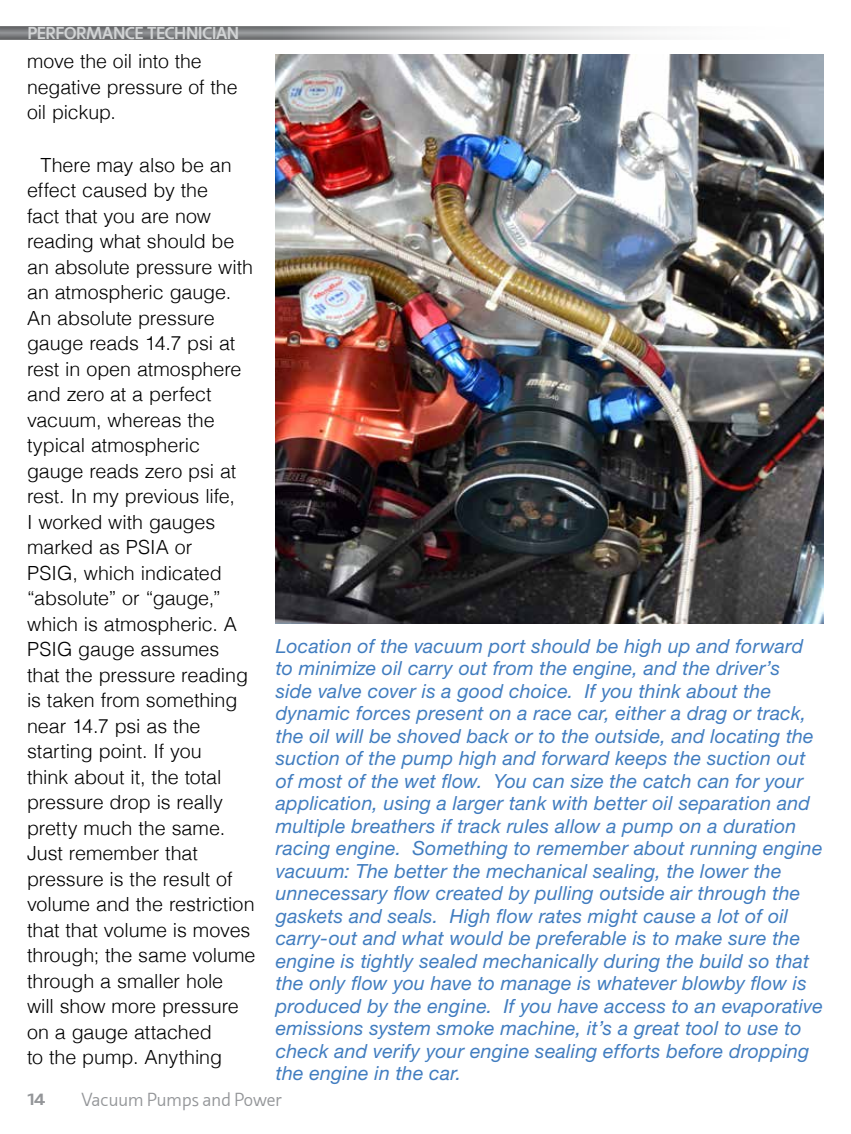
<style>
.page{position:relative;width:851px;height:1134px;background:#fff}
.page>*{position:absolute;margin:0;border:0;box-sizing:border-box;transform-origin:0 0}
.t1{font:italic 19.5px/22.5px "Helvetica Neue";letter-spacing:.01em;color:#417dc0}
.t2{font:300 19.5px/25.5px "Helvetica";letter-spacing:-.005em;color:#000}
.t3{font:300 18px "Machinato";letter-spacing:-.03em;color:#939598}
.t4{font:700 16.5px "Machinato";letter-spacing:-.01em;color:#d1d3d4}
.t5{font:700 16.5px "Machinato";color:#939598;scale:1.1 1}
</style>
<div class="page">
<div style="left:0;top:26px;width:825px;height:14px;background:#000;opacity:.5"></div>
<img style="left:276px;top:54px;width:548px;height:570px">
<p class="t4" style="left:27px;top:22px;width:213px">PERFORMANCE TECHNICIAN</p>
<p class="t2" style="left:27px;top:47px;width:212px">move the oil into the negative pressure of the oil pickup.</p>
<p class="t2" style="left:27px;top:150px;width:230px;text-indent:13px">There may also be an effect caused by the<br>fact that you are now reading what should be an absolute pressure with an atmospheric gauge.<br>An absolute pressure gauge reads 14.7 psi at rest in open atmosphere and zero at a perfect vacuum, whereas the typical atmospheric gauge reads zero psi at rest. In my previous life,<br>I worked with gauges marked as PSIA or<br>PSIG, which indicated “absolute” or “gauge,” which is atmospheric. A<br>PSIG gauge assumes that the pressure reading is taken from something near 14.7 psi as the starting point. If you<br>think about it, the total pressure drop is really pretty much the same.<br>Just remember that pressure is the result of volume and the restriction that that volume is moves through; the same volume through a smaller hole<br>will show more pressure on a gauge attached<br>to the pump. Anything</p>
<p class="t1" style="left:276px;top:634px;width:548px">Location of the vacuum port should be high up and forward to minimize oil carry out from the engine, and the driver’s<br>side valve cover is a good choice. If you think about the dynamic forces present on a race car, either a drag or track, the oil will be shoved back or to the outside, and locating the suction of the pump high and forward keeps the suction out of most of the wet flow. You can size the catch can for your application, using a larger tank with better oil separation and multiple breathers if track rules allow a pump on a duration racing engine. Something to remember about running engine vacuum: The better the mechanical sealing, the lower the unnecessary flow created by pulling outside air through the gaskets and seals. High flow rates might cause a lot of oil carry-out and what would be preferable is to make sure the engine is tightly sealed mechanically during the build so that the only flow you have to manage is whatever blowby flow is produced by the engine. If you have access to an evaporative emissions system smoke machine, it’s a great tool to use to check and verify your engine sealing efforts before dropping the engine in the car.</p>
<p class="t5" style="left:27px;top:1088px;width:17px">14</p>
<p class="t3" style="left:81px;top:1089px;width:203px">Vacuum Pumps and Power</p>
</div>
